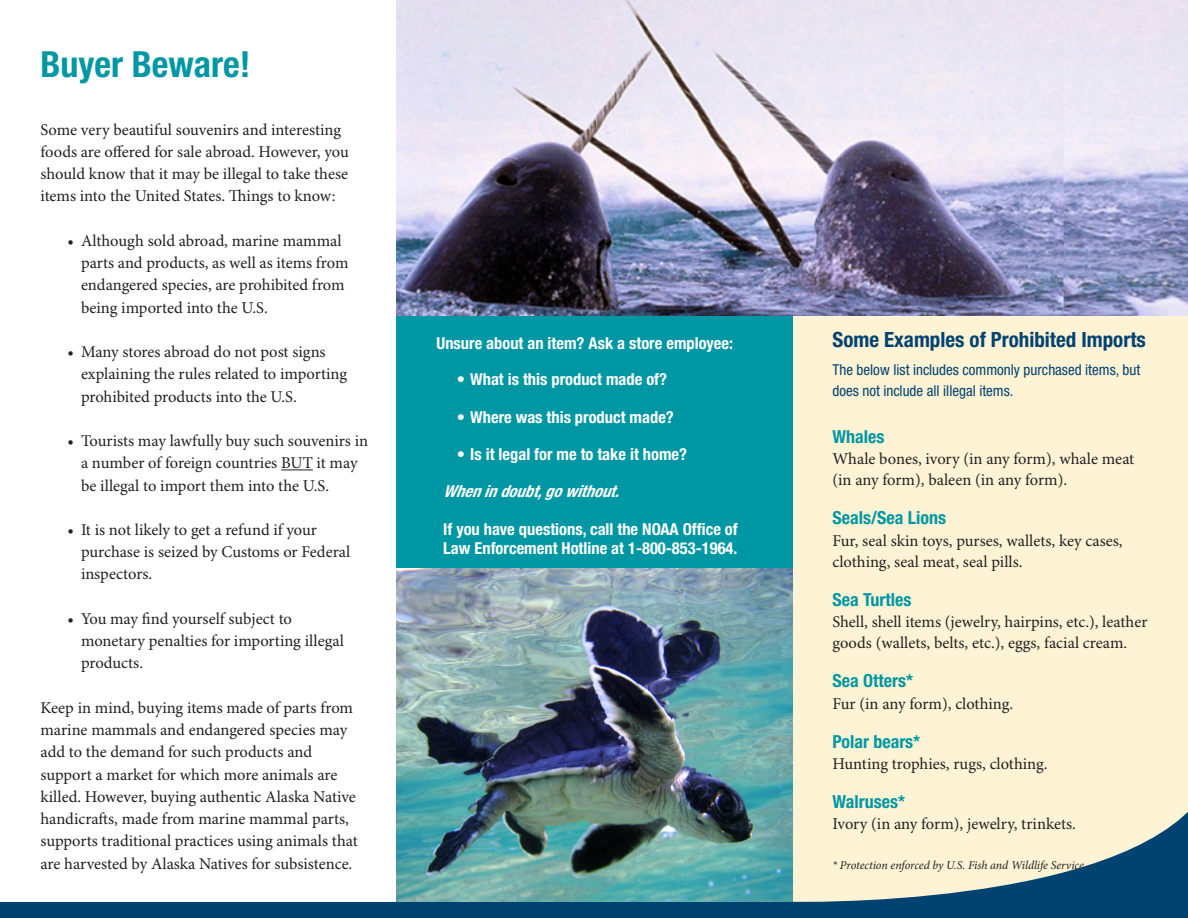
<style>
.page{position:relative;width:1188px;height:918px;background:#fff}
.page>*{position:absolute;margin:0;border:0;box-sizing:border-box;transform-origin:0 0}
.Main_head{font:700 condensed 36px "Helvetica Neue LT Std";color:#0097a4}
.Large_Subhead___1_li{font:700 condensed 21px "Helvetica Neue LT Std";color:#004270}
.Subhead_1{font:700 condensed 18px "Helvetica Neue LT Std";color:#0097a4}
.Bullets{font:16.5px/22.2px "Minion Pro";letter-spacing:-.005em;color:#231f20}
.Text{font:16.5px/21.1px "Minion Pro";color:#231f20}
.Sidebar_bullets{font:700 condensed 16.5px/18.8px "Helvetica Neue LT Std";color:#fff}
.Sidebar_text{font:700 condensed 16.5px "Helvetica Neue LT Std";color:#fff}
.Sidebar_bullets-2{font:italic 700 condensed 16.5px "Helvetica Neue LT Std";color:#fff}
.Sidebar_text-2{font:condensed 15px/21.1px "Helvetica Neue LT Std";color:#004270}
.Text-2{font:italic 12px "Minion Pro";letter-spacing:-.005em;color:#231f20}
</style>
<div class="page">
<div style="left:792px;top:0;width:396px;height:918px;background:#fef3d5"></div>
<div style="left:396px;top:0;width:396px;height:918px;background:#0097a4"></div>
<img style="left:396px;top:0;width:792px;height:315px">
<hr style="left:281px;top:470px;width:32px;height:1px;background:#231f20">
<img style="left:396px;top:568px;width:396px;height:334px">
<div style="left:0;top:902px;width:1188px;height:16px;background:#004270"></div>
<svg style="left:792px;top:796px;width:396px;height:106px"></svg>
<p class="Main_head" style="left:40px;top:42px;width:211px">Buyer Beware!</p>
<p class="Bullets" style="left:40px;top:119px;width:310px">Some very beautiful souvenirs and interesting foods are offered for sale abroad. However, you should know that it may be illegal to take these items into the United States. Things to know:</p>
<p class="Bullets" style="left:81px;top:230px;width:269px;text-indent:-14px">• Although sold abroad, marine mammal parts and products, as well as items from endangered species, are prohibited from being imported into the U.S.</p>
<p class="Bullets" style="left:81px;top:341px;width:268px;text-indent:-14px">• Many stores abroad do not post signs explaining the rules related to importing prohibited products into the U.S.</p>
<p class="Bullets" style="left:81px;top:430px;width:289px;text-indent:-14px">• Tourists may lawfully buy such souvenirs in a number of foreign countries BUT it may be illegal to import them into the U.S.</p>
<p class="Bullets" style="left:81px;top:519px;width:271px;text-indent:-14px">• It is not likely to get a refund if your purchase is seized by Customs or Federal inspectors.</p>
<p class="Bullets" style="left:81px;top:608px;width:264px;text-indent:-14px">• You may find yourself subject to monetary penalties for importing illegal products.</p>
<p class="Bullets" style="left:40px;top:697px;width:319px">Keep in mind, buying items made of parts from marine mammals and endangered species may add to the demand for such products and support a market for which more animals are killed. However, buying authentic Alaska Native handicrafts, made from marine mammal parts, supports traditional practices using animals that are harvested by Alaska Natives for subsistence.</p>
<p class="Sidebar_text" style="left:436px;top:333px;width:298px">Unsure about an item? Ask a store employee:</p>
<p class="Sidebar_bullets" style="left:457px;top:370px;width:212px">• What is this product made of?</p>
<p class="Sidebar_bullets" style="left:457px;top:407px;width:219px">• Where was this product made?</p>
<p class="Sidebar_bullets" style="left:457px;top:445px;width:232px">• Is it legal for me to take it home?</p>
<p class="Sidebar_bullets-2" style="left:443px;top:482px;width:184px">Whenindoubt,gowithout.</p>
<p class="Sidebar_bullets" style="left:443px;top:519px;width:296px">If you have questions, call the NOAA Office of<br>Law Enforcement Hotline at 1-800-853-1964.</p>
<p class="Large_Subhead___1_li" style="left:832px;top:326px;width:315px">Some Examples of Prohibited Imports</p>
<p class="Sidebar_text-2" style="left:832px;top:359px;width:309px">The below list includes commonly purchased items, but does not include all illegal items.</p>
<p class="Subhead_1" style="left:832px;top:426px;width:53px">Whales</p>
<p class="Text" style="left:832px;top:449px;width:303px">Whale bones, ivory (in any form), whale meat (in any form), baleen (in any form).</p>
<p class="Subhead_1" style="left:832px;top:507px;width:115px">Seals/Sea Lions</p>
<p class="Text" style="left:832px;top:530px;width:292px">Fur, seal skin toys, purses, wallets, key cases, clothing, seal meat, seal pills.</p>
<p class="Subhead_1" style="left:832px;top:589px;width:80px">Sea Turtles</p>
<p class="Text" style="left:832px;top:612px;width:316px">Shell, shell items (jewelry, hairpins, etc.), leather goods (wallets, belts, etc.), eggs, facial cream.</p>
<p class="Subhead_1" style="left:832px;top:670px;width:82px">Sea Otters*</p>
<p class="Text" style="left:832px;top:693px;width:182px">Fur (in any form), clothing.</p>
<p class="Subhead_1" style="left:832px;top:730px;width:89px">Polar bears*</p>
<p class="Text" style="left:832px;top:754px;width:217px">Hunting trophies, rugs, clothing.</p>
<p class="Subhead_1" style="left:832px;top:791px;width:74px">Walruses*</p>
<p class="Text" style="left:832px;top:814px;width:245px">Ivory (in any form), jewelry, trinkets.</p>
<p class="Text-2" style="left:832px;top:856px;width:253px">* Protection enforced by U.S. Fish and Wildlife Service</p>
</div>
